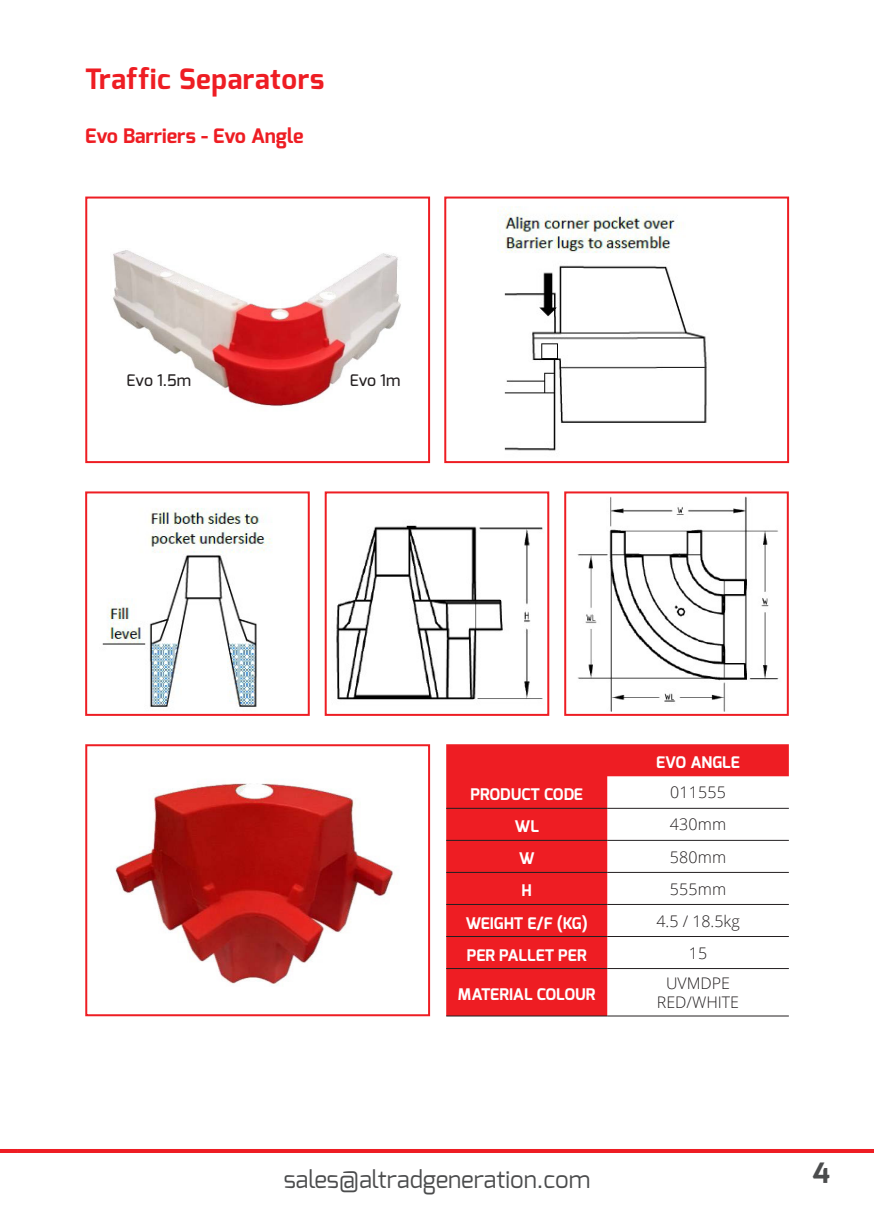
<style>
.page{position:relative;width:874px;height:1225px;background:#fff}
.page>*{position:absolute;margin:0;border:0;box-sizing:border-box;transform-origin:0 0}
.t1{font:700 28px "Exo";letter-spacing:.02em;color:#ee1d23}
.t2{font:700 28px "Exo";color:#4b4c4d}
.t3{font:24px "Exo";color:#4b4c4d}
.Sub_Header_Red{font:700 20px "Exo";color:#ee1d23}
.t4{font:700 16px "Exo";color:#fff}
.t5{font:300 16px "Open Sans";letter-spacing:.01em;color:#231f20}
.Product_Name{font:500 16px "Exo";color:#231f20}
</style>
<div class="page">
<hr style="left:0;top:1149px;width:17px;height:4px;background:#ee1d23">
<hr style="left:17px;top:1149px;width:856px;height:4px;background:#ee1d23">
<img style="left:497px;top:206px;width:210px;height:245px">
<div style="left:444px;top:196px;width:344px;height:267px;border:2px solid #ee1d23"></div>
<img style="left:113px;top:250px;width:288px;height:156px">
<div style="left:85px;top:196px;width:345px;height:267px;border:2px solid #ee1d23"></div>
<img style="left:115px;top:781px;width:278px;height:204px">
<div style="left:85px;top:744px;width:345px;height:272px;border:2px solid #ee1d23"></div>
<svg style="left:446px;top:744px;width:342px;height:271px;fill:#ee1d23"></svg>
<hr style="left:446px;top:808px;width:161px;height:1px;background:#231f20">
<hr style="left:607px;top:808px;width:181px;height:1px;background:#231f20">
<hr style="left:446px;top:840px;width:161px;height:1px;background:#231f20">
<hr style="left:607px;top:840px;width:181px;height:1px;background:#231f20">
<hr style="left:446px;top:1015px;width:161px;height:1px;background:#231f20">
<hr style="left:607px;top:1015px;width:181px;height:1px;background:#231f20">
<hr style="left:446px;top:872px;width:161px;height:1px;background:#231f20">
<hr style="left:607px;top:872px;width:181px;height:1px;background:#231f20">
<hr style="left:446px;top:904px;width:161px;height:1px;background:#231f20">
<hr style="left:607px;top:904px;width:181px;height:1px;background:#231f20">
<hr style="left:446px;top:936px;width:161px;height:1px;background:#231f20">
<hr style="left:607px;top:936px;width:181px;height:1px;background:#231f20">
<hr style="left:446px;top:968px;width:161px;height:1px;background:#231f20">
<hr style="left:607px;top:968px;width:181px;height:1px;background:#231f20">
<img style="left:336px;top:525px;width:207px;height:175px">
<div style="left:324px;top:491px;width:225px;height:225px;border:2px solid #ee1d23"></div>
<img style="left:577px;top:496px;width:202px;height:216px">
<div style="left:564px;top:491px;width:224px;height:225px;border:2px solid #ee1d23"></div>
<img style="left:102px;top:508px;width:170px;height:199px">
<div style="left:85px;top:491px;width:224px;height:225px;border:2px solid #ee1d23"></div>
<p class="t1" style="left:85px;top:61px;width:241px">Traffic Separators</p>
<p class="Sub_Header_Red" style="left:85px;top:123px;width:220px">Evo Barriers - Evo Angle</p>
<p class="Product_Name" style="left:126px;top:370px;width:66px">Evo 1.5m</p>
<p class="Product_Name" style="left:349px;top:370px;width:52px">Evo 1m</p>
<p class="t4" style="left:656px;top:752px;width:85px">EVO ANGLE</p>
<p class="t4" style="left:470px;top:784px;width:114px">PRODUCT CODE</p>
<p class="t5" style="left:670px;top:781px;width:57px">011555</p>
<p class="t4" style="left:514px;top:816px;width:26px">WL</p>
<p class="t5" style="left:669px;top:813px;width:58px">430mm</p>
<p class="t4" style="left:518px;top:848px;width:17px">W</p>
<p class="t5" style="left:669px;top:845px;width:58px">580mm</p>
<p class="t4" style="left:521px;top:880px;width:12px">H</p>
<p class="t5" style="left:669px;top:877px;width:58px">555mm</p>
<p class="t4" style="left:465px;top:912px;width:124px">WEIGHT E/F (KG)</p>
<p class="t5" style="left:656px;top:910px;width:85px">4.5 / 18.5kg</p>
<p class="t4" style="left:466px;top:944px;width:121px">PER PALLET PER</p>
<p class="t5" style="left:688px;top:942px;width:20px">15</p>
<p class="t4" style="left:457px;top:984px;width:139px">MATERIAL COLOUR</p>
<p class="t5" style="left:665px;top:972px;width:66px">UVMDPE</p>
<p class="t5" style="left:656px;top:991px;width:84px">RED/WHITE</p>
<h2 class="t3" style="left:283px;top:1164px;width:308px">sales@altradgeneration.com</h2>
<h1 class="t2" style="left:811px;top:1154px;width:19px">4</h1>
</div>
